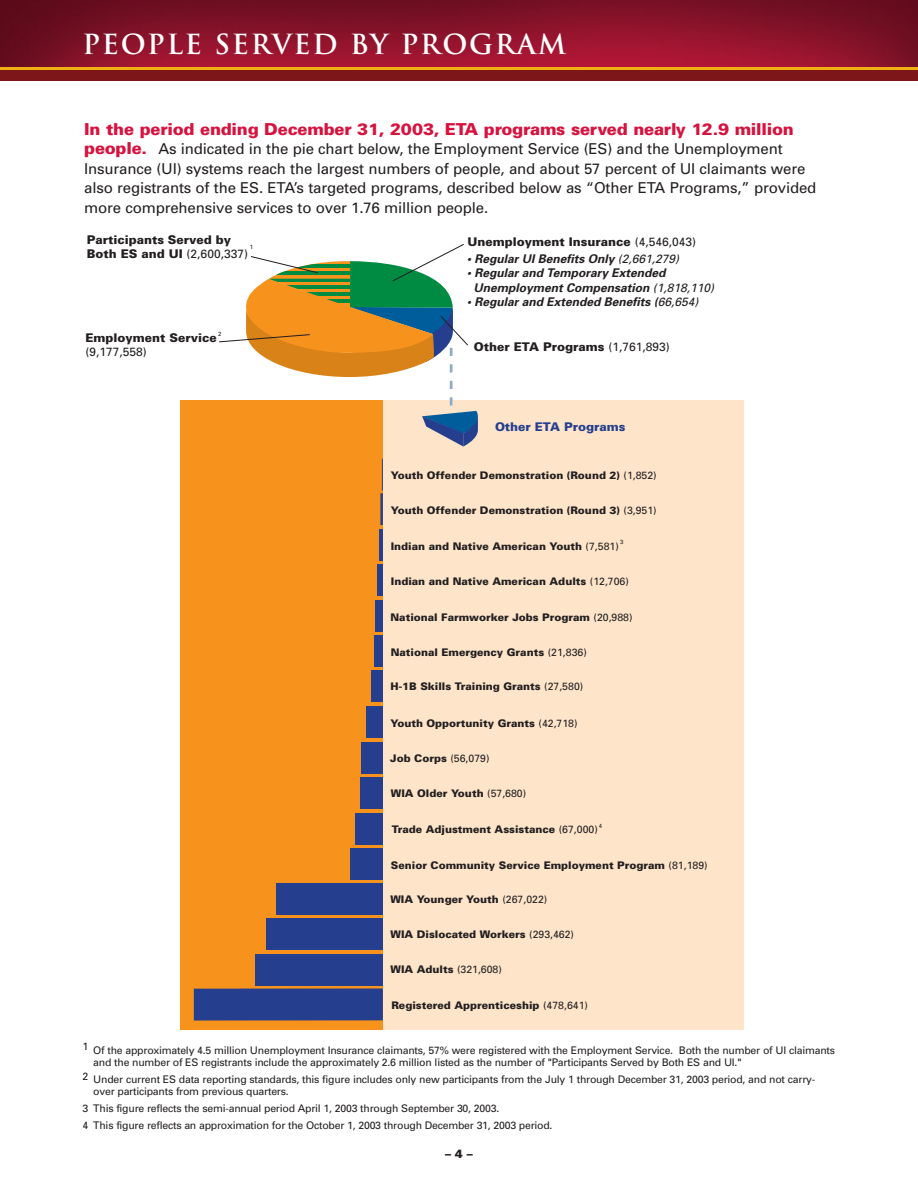
<style>
.page{position:relative;width:918px;height:1188px;background:#fff}
.page>*{position:absolute;margin:0;border:0;box-sizing:border-box;transform-origin:0 0}
.t1{font:700 27px "Trajan";letter-spacing:.065em;color:#fff}
.t2{font:900 16.5px "Univers";letter-spacing:-.015em;color:#d7123e}
.t3{font:15px/19.5px "Univers";letter-spacing:-.01em;color:#231f20}
.t4{font:italic 700 12px/14.2px "Univers";color:#231f20}
.t5{font:900 12px/14.2px "Univers";color:#231f20}
.t6{font:900 12px "Univers";color:#253f8e}
.t7{font:12px "Univers";color:#231f20}
.t8{font:10.5px/12px "Univers";letter-spacing:-.02em;color:#231f20}
.t9{font:900 10.5px "Univers";color:#231f20}
.s1{font-weight:900;font-size:16.5px;color:#d7123e}
.s2{font-weight:400}
</style>
<div class="page">
<img style="left:0;top:0;width:918px;height:68px">
<div style="left:0;top:68px;width:918px;height:13px;background:#7c1618"></div>
<hr style="left:0;top:68px;width:918px;height:2px;background:#f0af13">
<div style="left:383px;top:400px;width:361px;height:630px;background:#fee5ca"></div>
<div style="left:180px;top:400px;width:203px;height:630px;background:#f7931d"></div>
<svg style="left:219px;top:244px;width:259px;height:203px"></svg>
<div style="left:372px;top:670px;width:11px;height:32px;background:#253f8e"></div>
<div style="left:375px;top:635px;width:8px;height:32px;background:#253f8e"></div>
<hr style="left:380px;top:493px;width:3px;height:32px;background:#253f8e">
<hr style="left:382px;top:459px;width:1px;height:32px;background:#253f8e">
<hr style="left:379px;top:529px;width:4px;height:31px;background:#253f8e">
<div style="left:377px;top:564px;width:6px;height:32px;background:#253f8e"></div>
<div style="left:376px;top:600px;width:7px;height:32px;background:#253f8e"></div>
<div style="left:194px;top:988px;width:189px;height:33px;background:#253f8e"></div>
<div style="left:256px;top:954px;width:127px;height:32px;background:#253f8e"></div>
<div style="left:266px;top:919px;width:117px;height:31px;background:#253f8e"></div>
<div style="left:276px;top:883px;width:107px;height:32px;background:#253f8e"></div>
<div style="left:351px;top:848px;width:32px;height:32px;background:#253f8e"></div>
<div style="left:360px;top:777px;width:23px;height:32px;background:#253f8e"></div>
<div style="left:355px;top:813px;width:28px;height:32px;background:#253f8e"></div>
<div style="left:366px;top:706px;width:17px;height:32px;background:#253f8e"></div>
<div style="left:361px;top:742px;width:22px;height:31px;background:#253f8e"></div>
<h1 class="t1" style="left:82px;top:29px;width:485px">PEOPLE SERVED BY PROGRAM</h1>
<h2 class="t2" style="left:84px;top:123px;width:711px">In the period ending December 31, 2003, ETA programs served nearly 12.9 million</h2>
<p class="t3" style="left:84px;top:141px;width:734px"><span class="s1">people.</span> As indicated in the pie chart below, the Employment Service (ES) and the Unemployment Insurance (UI) systems reach the largest numbers of people, and about 57 percent of UI claimants were also registrants of the ES. ETA’s targeted programs, described below as “Other ETA Programs,” provided more comprehensive services to over 1.76 million people.</p>
<p class="t5" style="left:87px;top:233px;width:163px">Participants Served by<br>Both ES and UI <span class="s2">(2,600,337)</span></p>
<p class="t5" style="left:467px;top:236px;width:230px">Unemployment Insurance <span class="s2">(4,546,043)</span></p>
<p class="t4" style="left:467px;top:253px;width:214px">• Regular UI Benefits Only <span class="s2">(2,661,279)</span></p>
<p class="t4" style="left:474px;top:267px;width:242px;text-indent:-7px">• Regular and Temporary Extended<br>Unemployment Compensation <span class="s2">(1,818,110)</span></p>
<p class="t4" style="left:467px;top:296px;width:233px">• Regular and Extended Benefits (<span class="s2">66,654)</span></p>
<p class="t5" style="left:474px;top:340px;width:197px">Other ETA Programs <span class="s2">(1,761,893)</span></p>
<p class="t5" style="left:85px;top:332px;width:133px">Employment Service</p>
<p class="t7" style="left:85px;top:347px;width:63px">(9,177,558)</p>
<p class="t6" style="left:495px;top:422px;width:132px">Other ETA Programs</p>
<p class="t9" style="left:391px;top:472px;width:268px">Youth Offender Demonstration (Round 2) <span class="s2">(1,852)</span></p>
<p class="t9" style="left:391px;top:506px;width:268px">Youth Offender Demonstration (Round 3) <span class="s2">(3,951)</span></p>
<p class="t9" style="left:391px;top:542px;width:230px">Indian and Native American Youth <span class="s2">(7,581)</span></p>
<p class="t9" style="left:391px;top:578px;width:240px">Indian and Native American Adults <span class="s2">(12,706)</span></p>
<p class="t9" style="left:391px;top:613px;width:244px">National Farmworker Jobs Program <span class="s2">(20,988)</span></p>
<p class="t9" style="left:391px;top:649px;width:198px">National Emergency Grants <span class="s2">(21,836)</span></p>
<p class="t9" style="left:391px;top:682px;width:194px">H-1B Skills Training Grants <span class="s2">(27,580)</span></p>
<p class="t9" style="left:390px;top:719px;width:189px">Youth Opportunity Grants <span class="s2">(42,718)</span></p>
<p class="t9" style="left:390px;top:755px;width:101px">Job Corps <span class="s2">(56,079)</span></p>
<p class="t9" style="left:391px;top:790px;width:137px">WIA Older Youth <span class="s2">(57,680)</span></p>
<p class="t9" style="left:392px;top:826px;width:208px">Trade Adjustment Assistance <span class="s2">(67,000)</span></p>
<p class="t9" style="left:391px;top:861px;width:318px">Senior Community Service Employment Program <span class="s2">(81,189)</span></p>
<p class="t9" style="left:390px;top:895px;width:158px">WIA Younger Youth <span class="s2">(267,022)</span></p>
<p class="t9" style="left:391px;top:931px;width:185px">WIA Dislocated Workers <span class="s2">(293,462)</span></p>
<p class="t9" style="left:391px;top:966px;width:113px">WIA Adults <span class="s2">(321,608)</span></p>
<p class="t9" style="left:391px;top:1002px;width:198px">Registered Apprenticeship <span class="s2">(478,641)</span></p>
<p class="t8" style="left:93px;top:1045px;width:743px;text-indent:-11px">1 Of the approximately 4.5 million Unemployment Insurance claimants, 57% were registered with the Employment Service. Both the number of UI claimants and the number of ES registrants include the approximately 2.6 million listed as the number of "Participants Served by Both ES and UI."</p>
<p class="t8" style="left:93px;top:1074px;width:724px;text-indent:-11px">2 Under current ES data reporting standards, this figure includes only new participants from the July 1 through December 31, 2003 period, and not carry&shy;over participants from previous quarters.</p>
<p class="t8" style="left:83px;top:1100px;width:472px;line-height:17.4px">3 This figure reflects the semi-annual period April 1, 2003 through September 30, 2003.<br>4 This figure reflects an approximation for the October 1, 2003 through December 31, 2003 period.</p>
<p class="t5" style="left:445px;top:1147px;width:29px">– 4 –</p>
</div>
